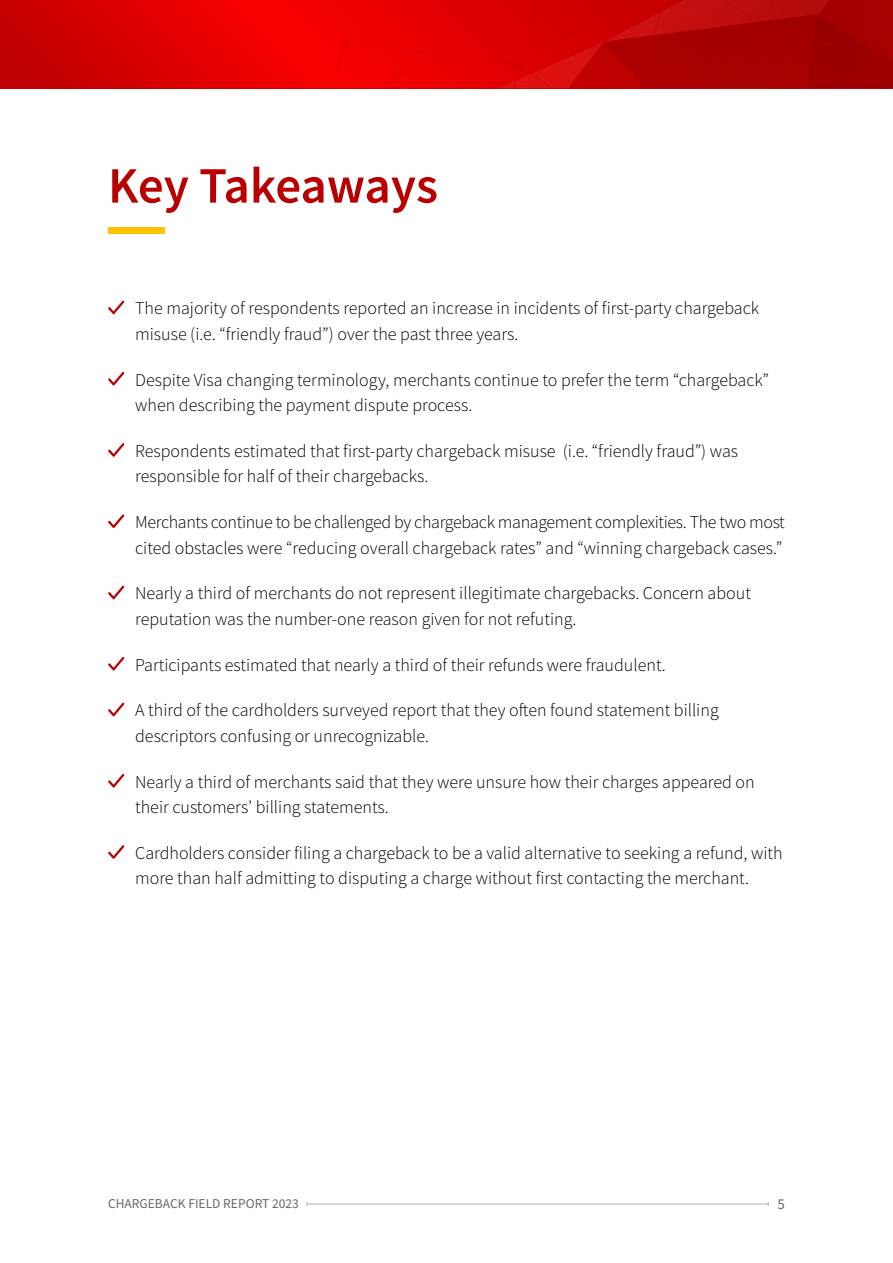
<style>
.page{position:relative;width:893px;height:1263px;background:#fff}
.page>*{position:absolute;margin:0;border:0;box-sizing:border-box;transform-origin:0 0}
.t1{font:600 51px "Source Sans Pro";letter-spacing:-.005em;color:#b90000}
.t2{font:300 18px/25.5px "Source Sans Pro";color:#000}
.t3{font:300 18px/25.5px "Source Sans Pro";letter-spacing:-.02em;color:#000}
.t4{font:15px "Source Sans Pro";color:#63696e}
.t5{font:13.5px "Source Sans Pro";color:#63696e}
</style>
<div class="page">
<svg style="left:0;top:0;width:332px;height:88px;background:#de0000"></svg>
<img style="left:587px;top:0;width:67px;height:88px">
<img style="left:892px;top:0;width:1px;height:36px">
<img style="left:654px;top:0;width:229px;height:36px">
<img style="left:604px;top:14px;width:203px;height:74px">
<img style="left:871px;top:74px;width:22px;height:14px">
<img style="left:807px;top:14px;width:62px;height:27px">
<svg style="left:655px;top:0;width:9px;height:12px"></svg>
<img style="left:653px;top:12px;width:8px;height:23px">
<div style="left:639px;top:35px;width:119px;height:53px;background:#a80000"></div>
<img style="left:783px;top:0;width:6px;height:16px">
<img style="left:869px;top:0;width:7px;height:36px">
<img style="left:723px;top:0;width:35px;height:22px">
<img style="left:782px;top:36px;width:31px;height:52px">
<div style="left:813px;top:41px;width:58px;height:47px;background:#9b0000"></div>
<img style="left:883px;top:0;width:9px;height:36px">
<img style="left:327px;top:23px;width:5px;height:37px">
<img style="left:860px;top:36px;width:33px;height:5px">
<img style="left:860px;top:41px;width:33px;height:33px">
<img style="left:880px;top:60px;width:3px;height:14px">
<img style="left:875px;top:36px;width:3px;height:14px">
<img style="left:860px;top:51px;width:17px;height:23px">
<img style="left:880px;top:36px;width:4px;height:14px">
<svg style="left:874px;top:50px;width:10px;height:10px"></svg>
<img style="left:758px;top:16px;width:34px;height:2px">
<img style="left:758px;top:18px;width:34px;height:33px">
<img style="left:758px;top:35px;width:15px;height:11px">
<img style="left:758px;top:20px;width:14px;height:12px">
<img style="left:776px;top:34px;width:16px;height:17px">
<svg style="left:772px;top:0;width:11px;height:37px"></svg>
<svg style="left:332px;top:0;width:255px;height:88px;background:#e30101"></svg>
<hr style="left:307px;top:1204px;width:461px;height:1px;background:#b1b4b6">
<svg style="left:108px;top:301px;width:16px;height:13px"></svg>
<svg style="left:108px;top:372px;width:16px;height:14px"></svg>
<svg style="left:108px;top:443px;width:16px;height:14px"></svg>
<svg style="left:108px;top:514px;width:16px;height:14px"></svg>
<svg style="left:108px;top:586px;width:16px;height:13px"></svg>
<svg style="left:108px;top:657px;width:16px;height:14px"></svg>
<svg style="left:108px;top:703px;width:16px;height:13px"></svg>
<svg style="left:108px;top:774px;width:16px;height:14px"></svg>
<svg style="left:108px;top:845px;width:16px;height:14px"></svg>
<div style="left:108px;top:227px;width:57px;height:7px;background:#ffc200"></div>
<p class="t1" style="left:108px;top:152px;width:332px">Key Takeaways</p>
<p class="t2" style="left:135px;top:296px;width:625px">The majority of respondents reported an increase in incidents of first-party chargeback misuse (i.e. “friendly fraud”) over the past three years.</p>
<p class="t2" style="left:135px;top:367px;width:635px">Despite Visa changing terminology, merchants continue to prefer the term “chargeback” when describing the payment dispute process.</p>
<p class="t2" style="left:135px;top:438px;width:604px">Respondents estimated that first-party chargeback misuse (i.e. “friendly fraud”) was responsible for half of their chargebacks.</p>
<p class="t3" style="left:135px;top:509px;width:651px">Merchants continue to be challenged by chargeback management complexities. The two most cited obstacles were “reducing overall chargeback rates” and “winning chargeback cases.”</p>
<p class="t2" style="left:135px;top:581px;width:617px">Nearly a third of merchants do not represent illegitimate chargebacks. Concern about reputation was the number-one reason given for not refuting.</p>
<p class="t2" style="left:135px;top:652px;width:532px">Participants estimated that nearly a third of their refunds were fraudulent.</p>
<p class="t2" style="left:135px;top:698px;width:585px">A third of the cardholders surveyed report that they often found statement billing descriptors confusing or unrecognizable.</p>
<p class="t2" style="left:135px;top:769px;width:621px">Nearly a third of merchants said that they were unsure how their charges appeared on their customers’ billing statements.</p>
<p class="t2" style="left:135px;top:840px;width:649px">Cardholders consider filing a chargeback to be a valid alternative to seeking a refund, with more than half admitting to disputing a charge without first contacting the merchant.</p>
<p class="t5" style="left:108px;top:1195px;width:192px">CHARGEBACK FIELD REPORT 2023</p>
<p class="t4" style="left:777px;top:1194px;width:9px">5</p>
</div>
